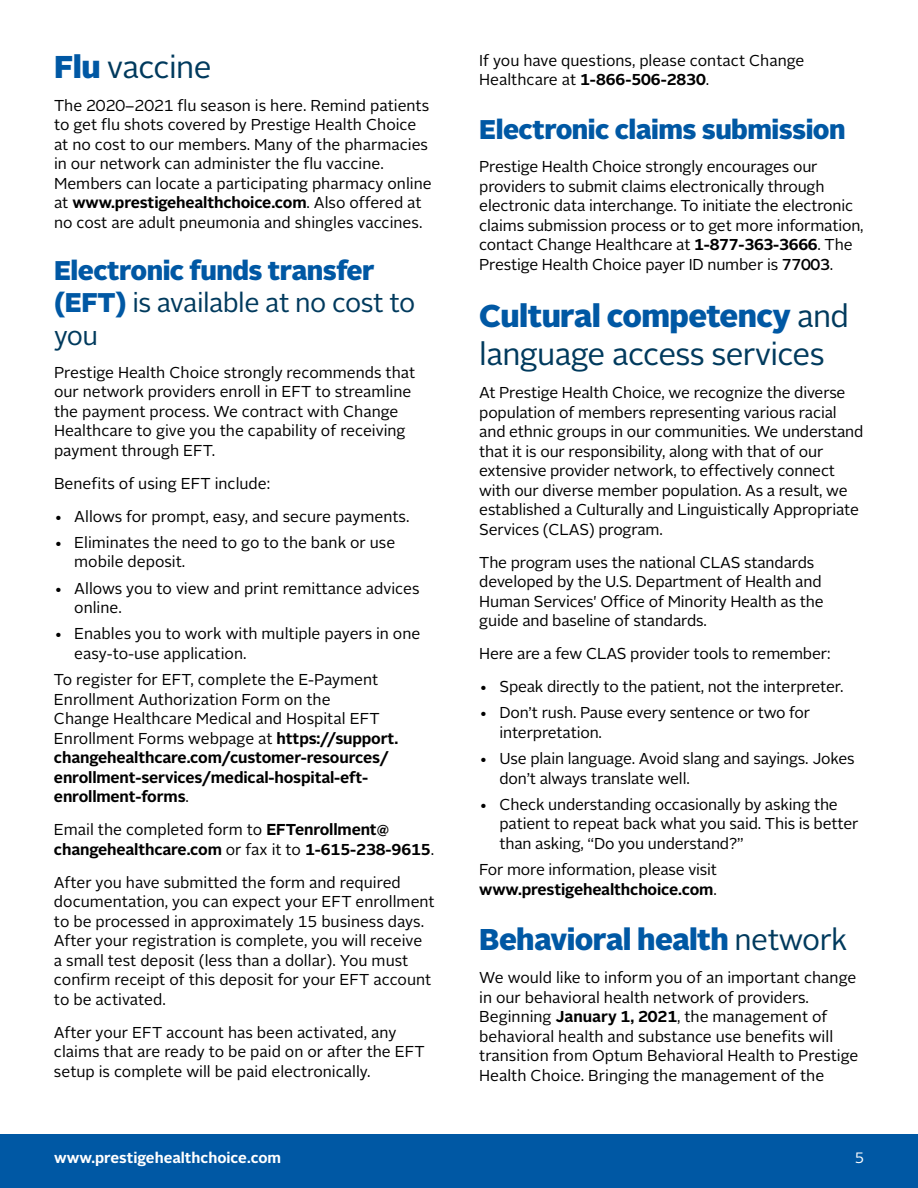
<style>
.page{position:relative;width:918px;height:1188px;background:#fff}
.page>*{position:absolute;margin:0;border:0;box-sizing:border-box;transform-origin:0 0}
.t1{font:252.45px "Alright Sans";color:#000}
.Article_Title{font:31.5px/37.8px "Alright Sans";letter-spacing:-.02em;color:#003a5d}
.Body_Copy{font:900 30px "Alright Sans";letter-spacing:-.02em;color:#0058a4}
.Article_Title-2{font:900 27px/32.4px "Alright Sans";letter-spacing:-.02em;color:#0058a4}
.Body_Copy-2{font:15.75px/19.5px "Alright Sans";letter-spacing:-.01em;color:#000}
.Body_Copy-3{font:700 15.75px/19.5px "Alright Sans";letter-spacing:-.01em;color:#000}
.t2{font:700 15px "Alright Sans";color:#fff}
.t3{font:15px "Alright Sans";color:#fff}
.s1{font-weight:700}
.s2{font-weight:500}
.s3{font-weight:900;color:#0058a4}
.s4{font-weight:400;color:#003a5d}
.s5{font-weight:400}
</style>
<div class="page">
<div style="left:0;top:1134px;width:918px;height:54px;background:#0058a4"></div>
<p class="Body_Copy-2" style="left:479px;top:51px;width:327px">If you have questions, please contact Change<br>Healthcare at <span class="s1">1-866-506-2830</span>.</p>
<p class="Article_Title-2" style="left:479px;top:114px;width:368px">Electronic claims submission</p>
<p class="Body_Copy-2" style="left:479px;top:157px;width:386px">Prestige Health Choice strongly encourages our providers to submit claims electronically through electronic data interchange. To initiate the electronic claims submission process or to get more information, contact Change Healthcare at <span class="s1">1-877-363-3666</span>. The Prestige Health Choice payer ID number is <span class="s2">77003</span>.</p>
<p class="Article_Title" style="left:479px;top:298px;width:371px"><span class="s3">Cultural competency</span> and language access services</p>
<p class="Body_Copy-2" style="left:479px;top:383px;width:386px">At Prestige Health Choice, we recognize the diverse population of members representing various racial and ethnic groups in our communities. We understand that it is our responsibility, along with that of our extensive provider network, to effectively connect with our diverse member population. As a result, we established a Culturally and Linguistically Appropriate Services (CLAS) program.</p>
<p class="Body_Copy-2" style="left:479px;top:553px;width:346px">The program uses the national CLAS standards developed by the U.S. Department of Health and Human Services' Office of Minority Health as the guide and baseline of standards.</p>
<p class="Body_Copy-2" style="left:479px;top:644px;width:353px">Here are a few CLAS provider tools to remember:</p>
<p class="Body_Copy-2" style="left:479px;top:677px;width:366px">• Speak directly to the patient, not the interpreter.</p>
<p class="Body_Copy-2" style="left:500px;top:703px;width:312px;text-indent:-20px">• Don’t rush. Pause every sentence or two for interpretation.</p>
<p class="Body_Copy-2" style="left:500px;top:749px;width:357px;text-indent:-20px">• Use plain language. Avoid slang and sayings. Jokes don’t always translate well.</p>
<p class="Body_Copy-2" style="left:500px;top:795px;width:361px;text-indent:-20px">• Check understanding occasionally by asking the patient to repeat back what you said. This is better than asking, “Do you understand?”</p>
<p class="Body_Copy-2" style="left:479px;top:860px;width:239px">For more information, please visit <span class="s1">www.prestigehealthchoice.com</span>.</p>
<p class="Body_Copy" style="left:479px;top:918px;width:370px">Behavioral health <span class="s4">network</span></p>
<p class="Body_Copy-2" style="left:479px;top:968px;width:381px">We would like to inform you of an important change in our behavioral health network of providers.<br>Beginning <span class="s1">January 1, 2021</span>, the management of behavioral health and substance use benefits will transition from Optum Behavioral Health to Prestige Health Choice. Bringing the management of the</p>
<p class="Article_Title" style="left:54px;top:49px;width:159px"><span class="s3">Flu</span> vaccine</p>
<p class="Body_Copy-2" style="left:54px;top:96px;width:379px">The 2020–2021 flu season is here. Remind patients to get flu shots covered by Prestige Health Choice at no cost to our members. Many of the pharmacies in our network can administer the flu vaccine.<br>Members can locate a participating pharmacy online at <span class="s1">www.prestigehealthchoice.com</span>. Also offered at no cost are adult pneumonia and shingles vaccines.</p>
<p class="Article_Title-2" style="left:54px;top:254px;width:363px">Electronic funds transfer (EFT) <span class="s4">is available at no cost to you</span></p>
<p class="Body_Copy-2" style="left:54px;top:363px;width:363px">Prestige Health Choice strongly recommends that our network providers enroll in EFT to streamline the payment process. We contract with Change Healthcare to give you the capability of receiving payment through EFT.</p>
<p class="Body_Copy-2" style="left:54px;top:474px;width:218px">Benefits of using EFT include:</p>
<p class="Body_Copy-2" style="left:54px;top:507px;width:357px">• Allows for prompt, easy, and secure payments.</p>
<p class="Body_Copy-2" style="left:74px;top:533px;width:323px;text-indent:-20px">• Eliminates the need to go to the bank or use mobile deposit.</p>
<p class="Body_Copy-2" style="left:74px;top:579px;width:347px;text-indent:-20px">• Allows you to view and print remittance advices online.</p>
<p class="Body_Copy-2" style="left:74px;top:624px;width:348px;text-indent:-20px">• Enables you to work with multiple payers in one easy-to-use application.</p>
<p class="Body_Copy-2" style="left:54px;top:670px;width:346px">To register for EFT, complete the E-Payment Enrollment Authorization Form on the<br>Change Healthcare Medical and Hospital EFT Enrollment Forms webpage at <span class="s1">https://support. changehealthcare.com/customer-resources/ enrollment-services/medical-hospital-eft&shy;enrollment-forms</span>.</p>
<p class="Body_Copy-3" style="left:54px;top:820px;width:382px"><span class="s5">Email the completed form to</span> EFTenrollment@ changehealthcare.com <span class="s5">or fax it to</span> 1-615-238-9615<span class="s5">.</span></p>
<p class="Body_Copy-2" style="left:54px;top:873px;width:382px">After you have submitted the form and required documentation, you can expect your EFT enrollment to be processed in approximately 15 business days.<br>After your registration is complete, you will receive<br>a small test deposit (less than a dollar). You must confirm receipt of this deposit for your EFT account to be activated.</p>
<p class="Body_Copy-2" style="left:54px;top:1023px;width:372px">After your EFT account has been activated, any claims that are ready to be paid on or after the EFT setup is complete will be paid electronically.</p>
<h1 class="t1" style="left:61px;top:794px;width:847px;rotate:-45deg">DRAFT</h1>
<p class="t2" style="left:54px;top:1148px;width:229px">www.prestigehealthchoice.com</p>
<p class="t3" style="left:855px;top:1148px;width:11px">5</p>
</div>
